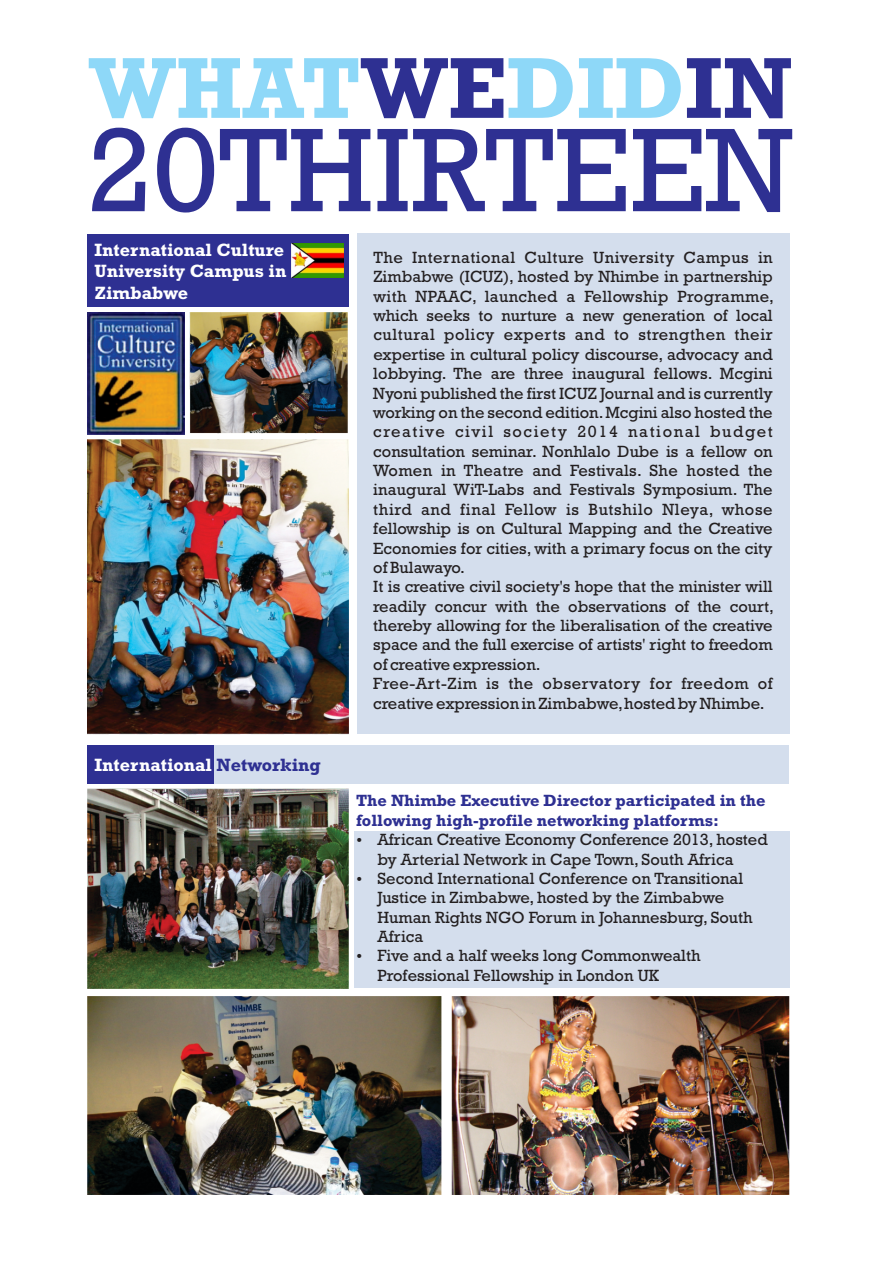
<style>
.page{position:relative;width:893px;height:1263px;background:#fff}
.page>*{position:absolute;margin:0;border:0;box-sizing:border-box;transform-origin:0 0}
.t1{font:121.05px "Rockwell";color:#2e3092}
.t2{font:700 87.9px "Rockwell";color:#8ed8f8}
.t3{font:700 18px/21.1px "Rockwell";color:#fff;text-align:justify}
.t4{font:16.5px/19.4px "Rockwell";color:#231f20}
.t5{font:700 16.5px/19.4px "Rockwell";color:#2e3092}
.s1{color:#2e3092}
</style>
<div class="page">
<div style="left:87px;top:235px;width:262px;height:72px;background:#2e3092"></div>
<div style="left:358px;top:234px;width:432px;height:500px;background:#d4deed"></div>
<img style="left:87px;top:313px;width:262px;height:676px">
<div style="left:87px;top:745px;width:261px;height:38px;background:#2e3092"></div>
<div style="left:215px;top:745px;width:574px;height:38px;background:#d4deed"></div>
<div style="left:354px;top:831px;width:436px;height:157px;background:#d4deed"></div>
<img style="left:87px;top:996px;width:703px;height:198px">
<img style="left:88px;top:312px;width:97px;height:122px">
<img style="left:291px;top:243px;width:52px;height:35px">
<h2 class="t2" style="left:89px;top:57px;width:705px">WHAT<span class="s1">WE</span>DID<span class="s1">IN</span></h2>
<h1 class="t1" style="left:87px;top:127px;width:707px">20THIRTEEN</h1>
<p class="t4" style="left:373px;top:249px;width:402px">The International Culture University Campus in Zimbabwe (ICUZ), hosted by Nhimbe in partnership with NPAAC, launched a Fellowship Programme, which seeks to nurture a new generation of local cultural policy experts and to strengthen their expertise in cultural policy discourse, advocacy and lobbying. The are three inaugural fellows. Mcgini Nyoni published the first ICUZ Journal and is currently working on the second edition.Mcgini also hosted the creative civil society 2014 national budget consultation seminar. Nonhlalo Dube is a fellow on Women in Theatre and Festivals. She hosted the inaugural WiT-Labs and Festivals Symposium. The third and final Fellow is Butshilo Nleya, whose fellowship is on Cultural Mapping and the Creative Economies for cities, with a primary focus on the city of Bulawayo.<br>It is creative civil society's hope that the minister will readily concur with the observations of the court, thereby allowing for the liberalisation of the creative space and the full exercise of artists' right to freedom of creative expression.<br>Free-Art-Zim is the observatory for freedom of creative expression in Zimbabwe,hosted by Nhimbe.</p>
<p class="t3" style="left:94px;top:241px;width:193px">International Culture University Campus in Zimbabwe</p>
<p class="t3" style="left:94px;top:756px;width:228px">International <span class="s1">Networking</span></p>
<p class="t5" style="left:356px;top:793px;width:411px">The Nhimbe Executive Director participated in the following high-profile networking platforms:</p>
<p class="t4" style="left:377px;top:831px;width:392px;text-indent:-21px">• African Creative Economy Conference 2013, hosted by Arterial Network in Cape Town, South Africa</p>
<p class="t4" style="left:377px;top:870px;width:377px;text-indent:-21px">• Second International Conference on Transitional Justice in Zimbabwe, hosted by the Zimbabwe Human Rights NGO Forum in Johannesburg, South Africa</p>
<p class="t4" style="left:377px;top:948px;width:324px;text-indent:-21px">• Five and a half weeks long Commonwealth<br>Professional Fellowship in London UK</p>
</div>
